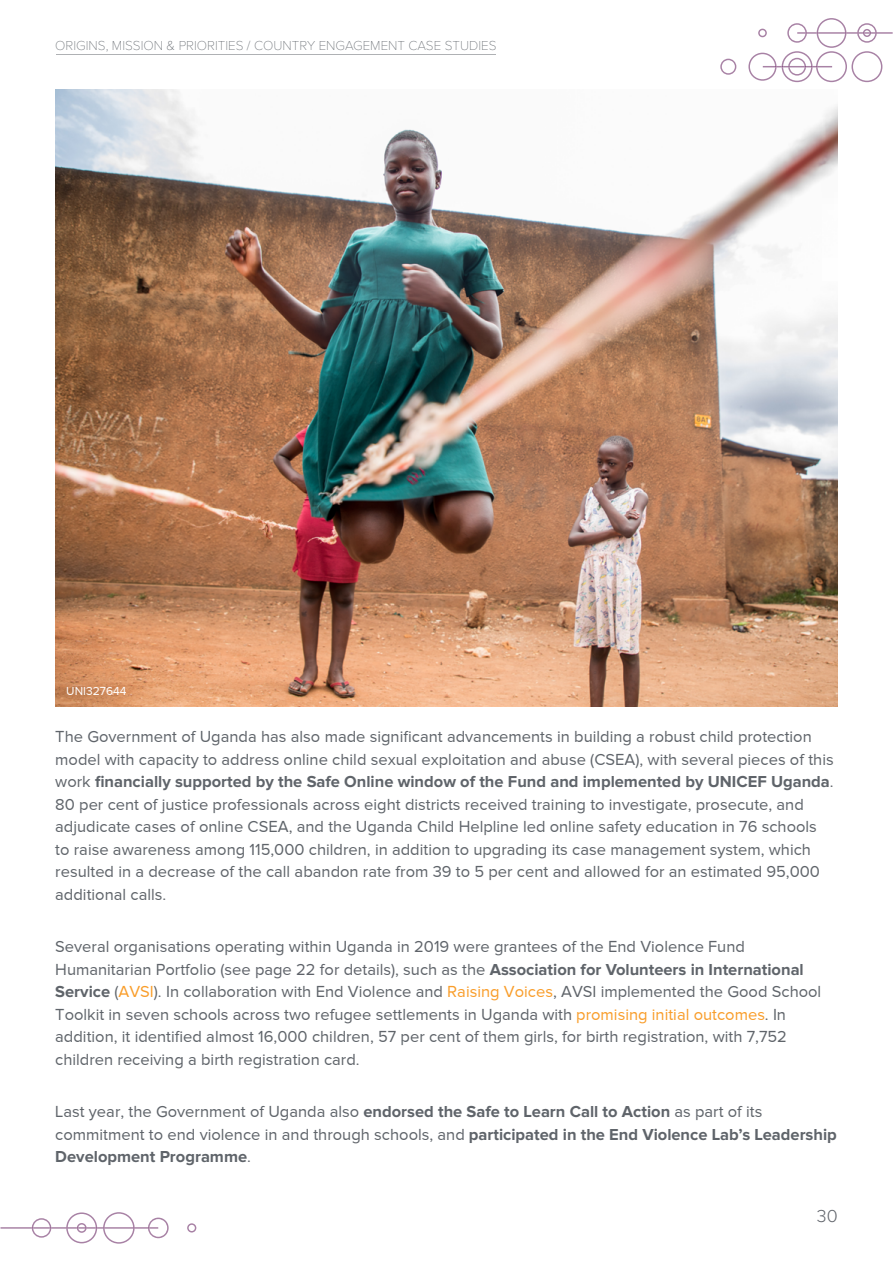
<style>
.page{position:relative;width:893px;height:1263px;background:#fff}
.page>*{position:absolute;margin:0;border:0;box-sizing:border-box;transform-origin:0 0}
.t1{font:300 18px "Proxima Nova";color:#5f636a}
.t2{font:16.5px/22.5px "Proxima Nova";color:#5f646a}
.t3{font:700 16.5px/22.5px "Proxima Nova";color:#5f646a}
.t4{font:100 13.5px "Proxima Nova T";color:#5f646a}
.t5{font:12px "Proxima Nova";color:#fff}
.s1{font-weight:700}
.s2{color:#5f636a}
.s3{color:#f99d2a}
.s4{font-weight:400}
</style>
<div class="page">
<svg style="left:187px;top:1223px;width:9px;height:9px"></svg>
<svg style="left:0;top:1212px;width:169px;height:32px"></svg>
<svg style="left:720px;top:59px;width:16px;height:16px"></svg>
<svg style="left:748px;top:18px;width:145px;height:64px"></svg>
<img style="left:55px;top:89px;width:783px;height:618px">
<hr style="left:56px;top:54px;width:440px;height:1px;background:#5f636a">
<p class="t4" style="left:55px;top:38px;width:443px">ORIGINS, MISSION &amp; PRIORITIES / COUNTRY ENGAGEMENT CASE STUDIES</p>
<p class="t5" style="left:66px;top:684px;width:62px">UNI327644</p>
<p class="t2" style="left:55px;top:725px;width:780px">The Government of Uganda has also made significant advancements in building a robust child protection model with capacity to address online child sexual exploitation and abuse (CSEA ,) with several pieces of this work <span class="s1">financially supported by the Safe Online window of the Fund and implemented by UNICEF Uganda</span>.<br>80 per cent ofjustice professionals across eight districts received training to investigate, prosecute, and adjudicate cases of online CSEA, and the Uganda Child Helpline led online safety education in 76 schools to raise awareness among 115,000 children in, addition to upgrading its case management system, which resulted in a decrease of the call abandon rate from 39 to 5 per cent and allowed for an estimated 95,000 additional calls.</p>
<p class="t2" style="left:55px;top:935px;width:768px">Several organisations operating within Uganda in 2019 were grantees of the End Violence Fund Humanitarian Portfolio <span class="s2">(see page 22 for details</span> ,<span class="s2">)</span> such as the <span class="s1">Association for Volunteers in International Service</span> (<span class="s3">AVSI</span> I n.) collaboration with End Violence and <span class="s3">Raising Voices</span>, AVSI implemented the Good School Toolkit in seven schools across two refugee settlements in Uganda with <span class="s3">promising initial outcomes</span> In. addition it, identified almost 16,000 children, 57 per cent of them girls, for birth registration, with 7,752 children receiving a birth registration card.</p>
<p class="t3" style="left:55px;top:1101px;width:783px"><span class="s4">Last year, the Government of Uganda also</span> endorsed the Safe to Learn Call to Action <span class="s4">as part of its commitment to end violence in and through schools, and</span> participated in the End Violence Lab s’ Leadership<br>Development Programme<span class="s4">.</span></p>
<p class="t1" style="left:817px;top:1208px;width:22px">30</p>
</div>
